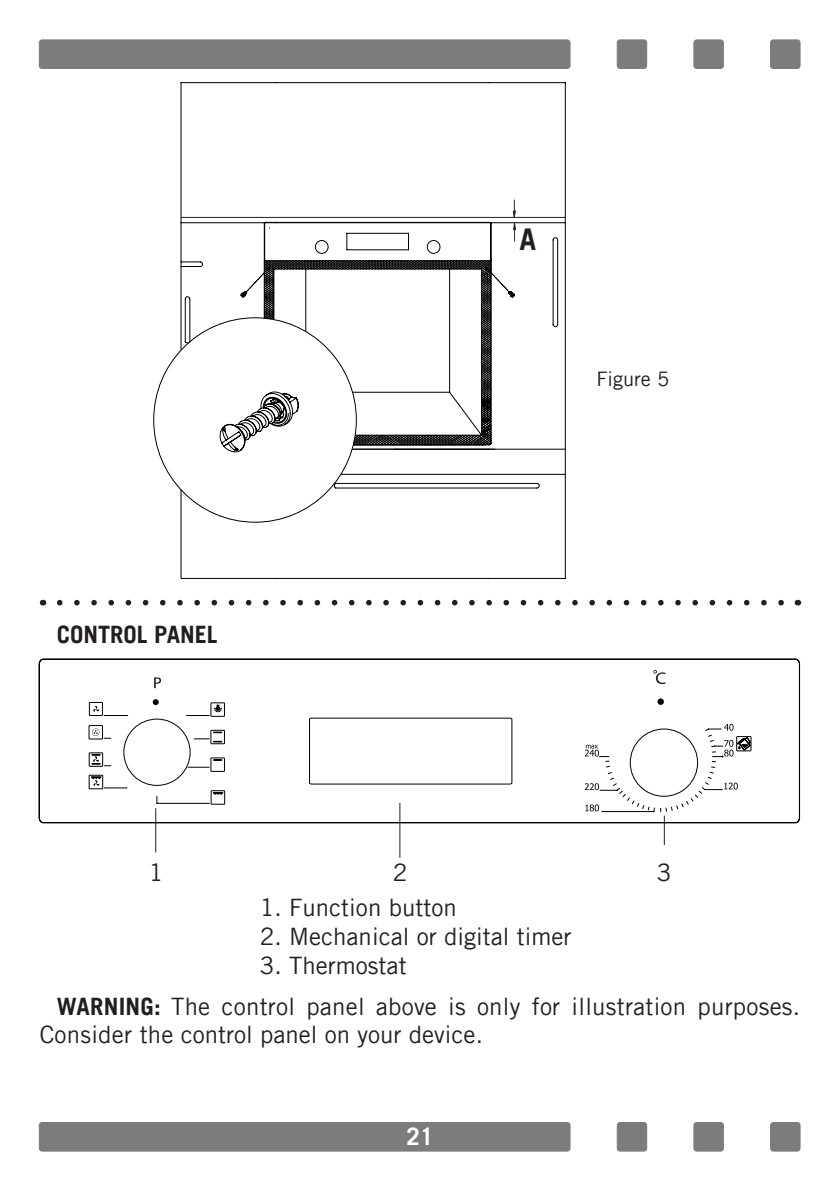
<style>
.page{position:relative;width:840px;height:1191px;background:#fff}
.page>*{position:absolute;margin:0;border:0;box-sizing:border-box;transform-origin:0 0}
.t1{font:700 30px "Trade Gothic";color:#231f20}
.t2{font:24px/28px "Trade Gothic";color:#231f20}
.t3{font:700 24px "Trade Gothic";color:#231f20}
.t4{font:700 24px "Trade Gothic";color:#fff}
.t5{font:20px "Trade Gothic";color:#231f20}
.s1{font-weight:700}
</style>
<div class="page">
<div style="left:39px;top:40px;width:530px;height:28px;background:#7d7c7c;border-radius:3px"></div>
<div style="left:39px;top:40px;width:531px;height:29px;border:1px solid #7d7c7c;border-radius:3px"></div>
<div style="left:770px;top:40px;width:29px;height:28px;background:#7d7c7c;border-radius:3px"></div>
<div style="left:769px;top:40px;width:30px;height:29px;border:1px solid #7d7c7c;border-radius:3px"></div>
<div style="left:617px;top:40px;width:29px;height:28px;background:#7d7c7c;border-radius:3px"></div>
<div style="left:616px;top:40px;width:30px;height:29px;border:1px solid #7d7c7c;border-radius:3px"></div>
<div style="left:693px;top:40px;width:30px;height:28px;background:#7d7c7c;border-radius:3px"></div>
<div style="left:693px;top:40px;width:30px;height:29px;border:1px solid #7d7c7c;border-radius:3px"></div>
<div style="left:39px;top:1122px;width:530px;height:29px;background:#7d7c7c;border-radius:3px"></div>
<div style="left:39px;top:1122px;width:531px;height:29px;border:1px solid #7d7c7c;border-radius:3px"></div>
<div style="left:770px;top:1122px;width:29px;height:29px;background:#7d7c7c;border-radius:3px"></div>
<div style="left:769px;top:1122px;width:30px;height:29px;border:1px solid #7d7c7c;border-radius:3px"></div>
<div style="left:617px;top:1122px;width:29px;height:29px;background:#7d7c7c;border-radius:3px"></div>
<div style="left:616px;top:1122px;width:30px;height:29px;border:1px solid #7d7c7c;border-radius:3px"></div>
<div style="left:693px;top:1122px;width:30px;height:29px;background:#7d7c7c;border-radius:3px"></div>
<div style="left:693px;top:1122px;width:30px;height:29px;border:1px solid #7d7c7c;border-radius:3px"></div>
<svg style="left:180px;top:82px;width:386px;height:497px"></svg>
<svg style="left:184px;top:221px;width:382px;height:268px"></svg>
<svg style="left:219px;top:272px;width:260px;height:181px"></svg>
<svg style="left:264px;top:260px;width:227px;height:7px;background:#1e1e1e"></svg>
<svg style="left:241px;top:267px;width:273px;height:179px"></svg>
<hr style="left:181px;top:217px;width:384px;height:1px;background:#231f20">
<svg style="left:512px;top:199px;width:4px;height:43px"></svg>
<svg style="left:60px;top:600px;width:724px;height:5px"></svg>
<hr style="left:155px;top:808px;width:1px;height:44px;background:#231f20">
<hr style="left:399px;top:803px;width:1px;height:54px;background:#231f20">
<hr style="left:663px;top:815px;width:1px;height:30px;background:#231f20">
<svg style="left:39px;top:659px;width:760px;height:164px"></svg>
<p class="t3" style="left:57px;top:625px;width:162px">CONTROL PANEL</p>
<p class="t1" style="left:519px;top:227px;width:18px">A</p>
<p class="t5" style="left:596px;top:371px;width:74px">Figure 5</p>
<p class="t2" style="left:149px;top:861px;width:16px">1</p>
<p class="t2" style="left:392px;top:861px;width:16px">2</p>
<p class="t2" style="left:656px;top:861px;width:16px">3</p>
<p class="t2" style="left:260px;top:895px;width:198px">1. Function button</p>
<p class="t2" style="left:260px;top:924px;width:313px">2. Mechanical or digital timer</p>
<p class="t2" style="left:260px;top:953px;width:148px">3. Thermostat</p>
<p class="t2" style="left:40px;top:994px;width:761px;text-indent:17px"><span class="s1">WARNING:</span> The control panel above is only for illustration purposes.<br>Consider the control panel on your device.</p>
<p class="t4" style="left:406px;top:1127px;width:28px">21</p>
</div>
